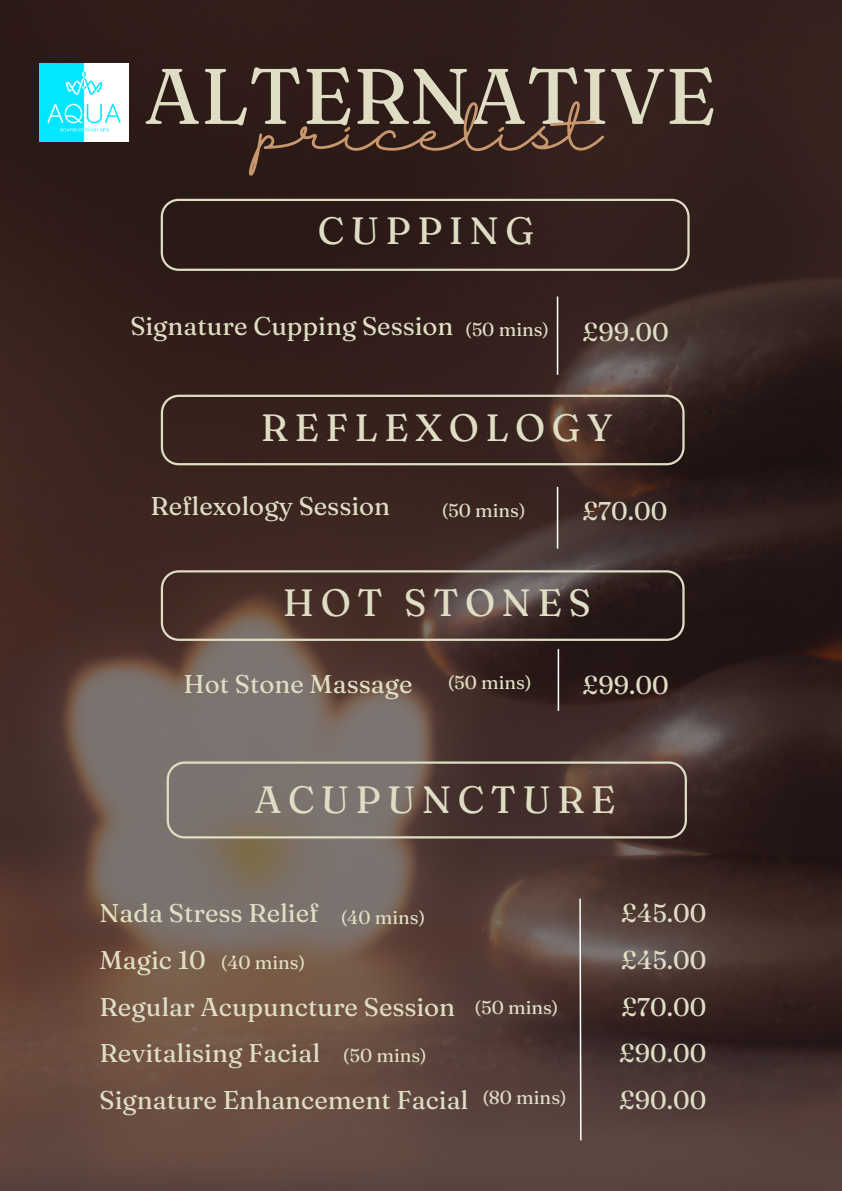
<style>
.page{position:relative;width:842px;height:1191px;background:#fff}
.page>*{position:absolute;margin:0;border:0;box-sizing:border-box;transform-origin:0 0}
.t1{font:78.5px "Fraunces 9 pt";color:#dfdec5}
.t2{font:53.6px "Halimun";color:#c8976e}
.t3{font:38px "Fraunces 9 pt";letter-spacing:.17em;color:#dfdec5}
.t4{font:25.6px/46.6px "Fraunces 9 pt";color:#dfdec5}
.t5{font:18.7px "Fraunces 9 pt";color:#dfdec5}
</style>
<div class="page">
<img style="left:0;top:0;width:842px;height:1190px">
<svg style="left:161px;top:199px;width:528px;height:72px;background:#392823"></svg>
<svg style="left:161px;top:394px;width:523px;height:71px;background:#432f29"></svg>
<hr style="left:557px;top:296px;width:1px;height:79px;background:#fff">
<svg style="left:167px;top:761px;width:520px;height:77px;background:#685953"></svg>
<svg style="left:579px;top:896px;width:3px;height:245px"></svg>
<hr style="left:557px;top:487px;width:1px;height:61px;background:#fff">
<svg style="left:161px;top:570px;width:523px;height:70px;background:#503c36"></svg>
<hr style="left:558px;top:649px;width:1px;height:61px;background:#fff">
<img style="left:40px;top:63px;width:88px;height:78px">
<h1 class="t1" style="left:144px;top:47px;width:573px">ALTERNATIVE</h1>
<p class="t2" style="left:259px;top:101px;width:343px">pricelist</p>
<h2 class="t3" style="left:318px;top:207px;width:218px">CUPPING</h2>
<h4 class="t4" style="left:130px;top:303px;width:325px">Signature Cupping Session</h4>
<h3 class="t5" style="left:465px;top:318px;width:85px">(50 mins)</h3>
<p class="t4" style="left:582px;top:309px;width:88px">£99.00</p>
<h3 class="t3" style="left:261px;top:403px;width:353px">REFLEXOLOGY</h3>
<h4 class="t4" style="left:150px;top:482px;width:241px">Reflexology Session</h4>
<h4 class="t5" style="left:442px;top:498px;width:85px">(50 mins)</h4>
<h3 class="t4" style="left:582px;top:487px;width:87px">£70.00</h3>
<h3 class="t3" style="left:283px;top:579px;width:309px">HOT STONES</h3>
<p class="t4" style="left:183px;top:660px;width:231px">Hot Stone Massage</p>
<p class="t4" style="left:582px;top:661px;width:88px">£99.00</p>
<p class="t5" style="left:448px;top:670px;width:85px">(50 mins)</p>
<h4 class="t3" style="left:255px;top:775px;width:362px">ACUPUNCTURE</h4>
<p class="t4" style="left:100px;top:889px;width:370px">Nada Stress Relief<br>Magic 10<br>Regular Acupuncture Session<br>Revitalising Facial<br>Signature Enhancement Facial</p>
<h4 class="t4" style="left:619px;top:889px;width:89px;text-align:justify">£45.00 £45.00 £70.00 £90.00 £90.00</h4>
<p class="t5" style="left:341px;top:905px;width:86px">(40 mins)</p>
<p class="t5" style="left:221px;top:950px;width:86px">(40 mins)</p>
<p class="t5" style="left:475px;top:995px;width:85px">(50 mins)</p>
<h4 class="t5" style="left:343px;top:1043px;width:85px">(50 mins)</h4>
<p class="t5" style="left:482px;top:1085px;width:86px">(80 mins)</p>
</div>
